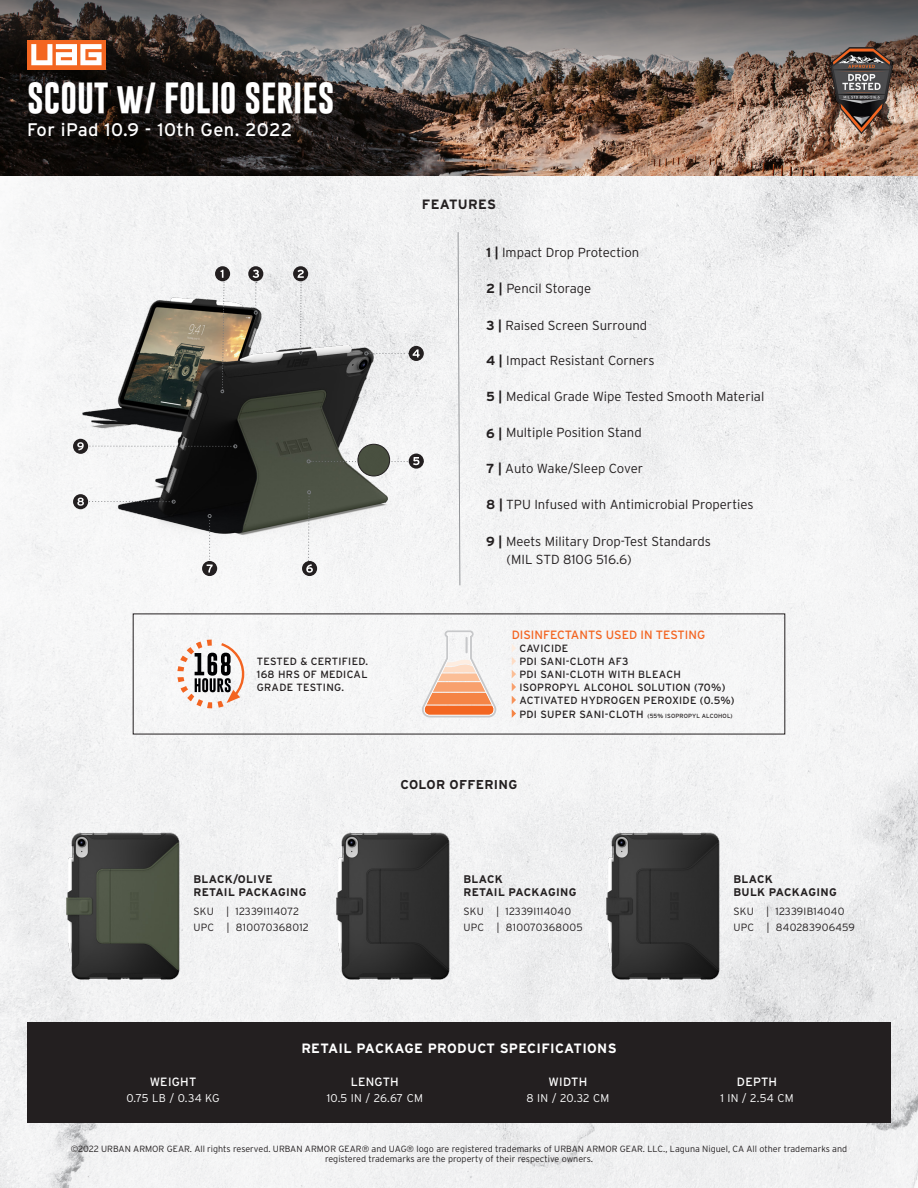
<style>
.page{position:relative;width:918px;height:1188px;background:#fff}
.page>*{position:absolute;margin:0;border:0;box-sizing:border-box;transform-origin:0 0}
.t1{font:700 31.5px "Gobold";color:#fff}
.t2{font:18.15px "Interstate";letter-spacing:.025em;color:#fff}
.t3{font:700 13.5px "Interstate";letter-spacing:.025em;color:#fff}
.t4{font:700 13.5px "Interstate";letter-spacing:.025em;color:#231f20}
.t5{font:300 13.2px "Interstate";color:#231f20}
.t6{font:700 12.9px "Interstate";letter-spacing:.025em;color:#231f20}
.t7{font:12px "Interstate";color:#f36421}
.t8{font:12px "Interstate";letter-spacing:.025em;color:#fff}
.t9{font:300 11.25px "Interstate";letter-spacing:.025em;color:#fff}
.t10{font:700 11.25px "Interstate";color:#fff}
.t11{font:700 11.1px/13.4px "Interstate";letter-spacing:.025em;color:#231f20}
.t12{font:10.5px "Interstate";letter-spacing:.025em;color:#231f20}
.t13{font:300 10.5px/16px "Interstate";letter-spacing:.025em;color:#231f20}
.t14{font:300 9px "Interstate";color:#231f20}
.t15{font:6px "Interstate";letter-spacing:.025em;color:#231f20}
.s1{font-weight:700}
.s2{font-size:10.5px}
</style>
<div class="page">
<img style="left:0;top:176px;width:918px;height:1012px">
<img style="left:0;top:0;width:918px;height:176px">
<svg style="left:458px;top:232px;width:2px;height:354px"></svg>
<img style="left:50px;top:238px;width:356px;height:356px">
<div style="left:202px;top:561px;width:15px;height:15px;background:#231f20;border-radius:50%"></div>
<svg style="left:207px;top:514px;width:6px;height:59px"></svg>
<svg style="left:409px;top:454px;width:15px;height:15px"></svg>
<svg style="left:307px;top:457px;width:117px;height:8px"></svg>
<div style="left:409px;top:346px;width:15px;height:15px;background:#231f20;border-radius:50%"></div>
<svg style="left:364px;top:349px;width:56px;height:8px"></svg>
<div style="left:215px;top:266px;width:15px;height:15px;background:#231f20;border-radius:50%"></div>
<svg style="left:221px;top:270px;width:4px;height:123px"></svg>
<svg style="left:88px;top:500px;width:88px;height:4px"></svg>
<svg style="left:88px;top:444px;width:149px;height:4px"></svg>
<div style="left:73px;top:494px;width:15px;height:15px;background:#231f20;border-radius:50%"></div>
<div style="left:73px;top:439px;width:15px;height:15px;background:#231f20;border-radius:50%"></div>
<svg style="left:174px;top:637px;width:71px;height:74px"></svg>
<svg style="left:512px;top:644px;width:4px;height:74px"></svg>
<svg style="left:421px;top:630px;width:76px;height:87px"></svg>
<div style="left:293px;top:266px;width:15px;height:15px;background:#231f20;border-radius:50%"></div>
<svg style="left:297px;top:270px;width:7px;height:85px"></svg>
<img style="left:300px;top:800px;width:190px;height:192px">
<svg style="left:302px;top:561px;width:15px;height:15px"></svg>
<svg style="left:306px;top:490px;width:7px;height:83px"></svg>
<svg style="left:248px;top:266px;width:15px;height:15px"></svg>
<svg style="left:253px;top:270px;width:6px;height:45px"></svg>
<div style="left:27px;top:1022px;width:864px;height:100px;background:#231f20"></div>
<div style="left:27px;top:40px;width:79px;height:29px;background:#f36621"></div>
<svg style="left:31px;top:44px;width:71px;height:21px"></svg>
<img style="left:358px;top:444px;width:32px;height:32px;border-radius:16px">
<div style="left:357px;top:444px;width:33px;height:32px;border:1px solid #231f20;border-radius:50%"></div>
<img style="left:831px;top:47px;width:61px;height:87px">
<img style="left:30px;top:800px;width:190px;height:192px">
<img style="left:570px;top:800px;width:190px;height:192px">
<p class="t1" style="left:27px;top:78px;width:309px">SCOUT w/ FOLIO SERIES</p>
<p class="t2" style="left:27px;top:119px;width:267px">For iPad 10.9 - 10th Gen. 2022</p>
<p class="t10" style="left:77px;top:440px;width:9px">9</p>
<p class="t10" style="left:77px;top:495px;width:9px">8</p>
<p class="t12" style="left:257px;top:656px;width:113px">TESTED &amp; CERTIFIED.</p>
<p class="t12" style="left:257px;top:669px;width:112px">168 HRS OF MEDICAL</p>
<p class="t12" style="left:257px;top:681px;width:89px">GRADE TESTING.</p>
<p class="t4" style="left:422px;top:197px;width:76px">FEATURES</p>
<p class="t5" style="left:486px;top:245px;width:155px"><span class="s1">1 |</span> Impact Drop Protection</p>
<p class="t5" style="left:486px;top:281px;width:107px"><span class="s1">2 |</span> Pencil Storage</p>
<p class="t5" style="left:486px;top:318px;width:163px"><span class="s1">3 |</span> Raised Screen Surround</p>
<p class="t5" style="left:486px;top:353px;width:170px"><span class="s1">4 |</span> Impact Resistant Corners</p>
<p class="t5" style="left:486px;top:389px;width:280px"><span class="s1">5 |</span> Medical Grade Wipe Tested Smooth Material</p>
<p class="t5" style="left:486px;top:425px;width:157px"><span class="s1">6 |</span> Multiple Position Stand</p>
<p class="t5" style="left:486px;top:461px;width:159px"><span class="s1">7 |</span> Auto Wake/Sleep Cover</p>
<p class="t5" style="left:486px;top:497px;width:269px"><span class="s1">8 |</span> TPU Infused with Antimicrobial Properties</p>
<p class="t5" style="left:486px;top:534px;width:227px"><span class="s1">9 |</span> Meets Military Drop-Test Standards</p>
<p class="t5" style="left:507px;top:552px;width:127px">(MIL STD 810G 516.6)</p>
<p class="t7" style="left:512px;top:628px;width:195px">DISINFECTANTS USED IN TESTING</p>
<p class="t12" style="left:519px;top:643px;width:50px">CAVICIDE</p>
<p class="t12" style="left:519px;top:656px;width:111px">PDI SANI-CLOTH AF3</p>
<p class="t12" style="left:519px;top:669px;width:163px">PDI SANI-CLOTH WITH BLEACH</p>
<p class="t12" style="left:519px;top:682px;width:208px">ISOPROPYL ALCOHOL SOLUTION (70%)</p>
<p class="t12" style="left:519px;top:695px;width:217px">ACTIVATED HYDROGEN PEROXIDE (0.5%)</p>
<p class="t15" style="left:519px;top:713px;width:215px"><span class="s2">PDI SUPER SANI-CLOTH</span> (55% ISOPROPYL ALCOHOL)</p>
<p class="t6" style="left:400px;top:777px;width:119px">COLOR OFFERING</p>
<p class="t11" style="left:194px;top:872px;width:114px">BLACK/OLIVE<br>RETAIL PACKAGING</p>
<p class="t13" style="left:194px;top:903px;width:117px">SKU | 12339I114072<br>UPC | 810070368012</p>
<p class="t11" style="left:464px;top:872px;width:114px">BLACK<br>RETAIL PACKAGING</p>
<p class="t13" style="left:464px;top:903px;width:121px">SKU | 12339I114040<br>UPC | 810070368005</p>
<p class="t11" style="left:734px;top:872px;width:105px">BLACK<br>BULK PACKAGING</p>
<p class="t13" style="left:734px;top:903px;width:123px">SKU | 12339IB14040<br>UPC | 840283906459</p>
<p class="t8" style="left:150px;top:1075px;width:48px">WEIGHT</p>
<p class="t9" style="left:126px;top:1092px;width:95px">0.75 LB / 0.34 KG</p>
<p class="t3" style="left:301px;top:1041px;width:317px">RETAIL PACKAGE PRODUCT SPECIFICATIONS</p>
<p class="t8" style="left:351px;top:1075px;width:50px">LENGTH</p>
<p class="t9" style="left:327px;top:1092px;width:98px">10.5 IN / 26.67 CM</p>
<p class="t8" style="left:549px;top:1075px;width:40px">WIDTH</p>
<p class="t9" style="left:527px;top:1092px;width:84px">8 IN / 20.32 CM</p>
<p class="t8" style="left:737px;top:1075px;width:42px">DEPTH</p>
<p class="t9" style="left:720px;top:1092px;width:75px">1 IN / 2.54 CM</p>
<p class="t14" style="left:71px;top:1143px;width:778px">©2022 URBAN ARMOR GEAR. All rights reserved. URBAN ARMOR GEAR® and UAG® logo are registered trademarks of URBAN ARMOR GEAR. LLC., Laguna Niguel, CA All other trademarks and</p>
<p class="t14" style="left:325px;top:1154px;width:269px">registered trademarks are the property of their respective owners.</p>
</div>
